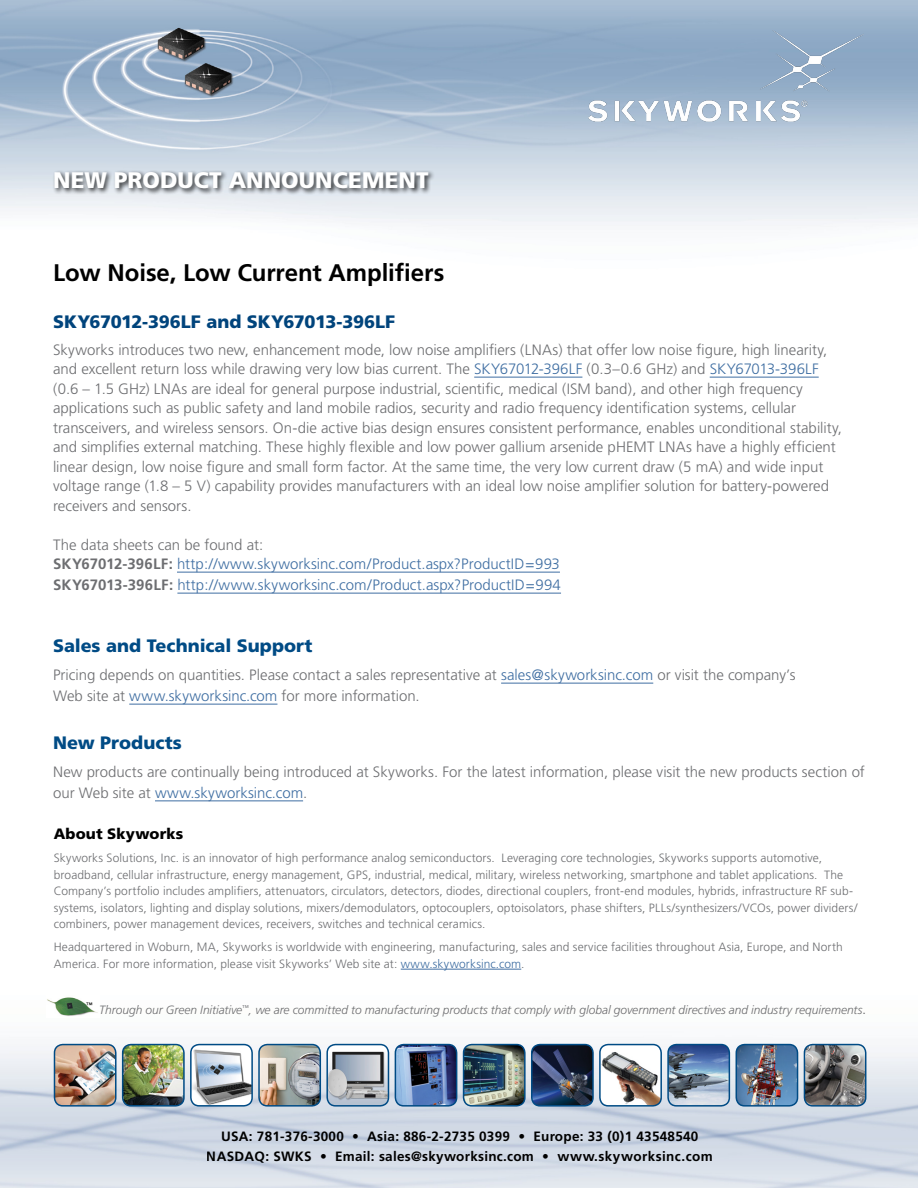
<style>
.page{position:relative;width:918px;height:1188px;background:#fff}
.page>*{position:absolute;margin:0;border:0;box-sizing:border-box;transform-origin:0 0}
.t1{font:700 24px "Frutiger";letter-spacing:-.005em;color:#000}
.t2{font:900 22.5px "Frutiger";letter-spacing:.005em;color:#fff}
.t3{font:900 18px "Frutiger";letter-spacing:-.005em;color:#004b85}
.t4{font:900 18px "Frutiger";letter-spacing:-.01em;color:#00447c}
.t5{font:300 15px/19.5px "Frutiger";color:#6d6e71}
.t6{font:300 15px/19.5px "Frutiger";color:#3f6ea2}
.t7{font:900 15px "Frutiger";letter-spacing:.015em;color:#000}
.t8{font:700 13.5px/19.5px "Frutiger";letter-spacing:.02em;color:#000;text-align:center}
.t9{font:300 12px/16.5px "Frutiger";letter-spacing:.005em;color:#6d6e71}
.t10{font:italic 300 12px "Frutiger";letter-spacing:-.005em;color:#6d6e71}
.t11{font:6.45px "Frutiger";color:#000}
.s1{color:#3f6ea2}
.s2{color:#6d6e71}
.s3{font-weight:700;color:#6d6e71}
.s4{font-style:normal;font-size:15px}
</style>
<div class="page">
<img style="left:0;top:0;width:918px;height:378px">
<img style="left:0;top:1043px;width:918px;height:145px">
<hr style="left:474px;top:377px;width:108px;height:1px;background:#3f6ea2">
<hr style="left:710px;top:377px;width:109px;height:1px;background:#3f6ea2">
<hr style="left:177px;top:572px;width:383px;height:1px;background:#3f6ea2">
<hr style="left:177px;top:593px;width:384px;height:1px;background:#3f6ea2">
<hr style="left:501px;top:683px;width:152px;height:1px;background:#3f6ea2">
<hr style="left:129px;top:704px;width:148px;height:1px;background:#3f6ea2">
<hr style="left:155px;top:800px;width:148px;height:1px;background:#3f6ea2">
<hr style="left:401px;top:969px;width:120px;height:1px;background:#3f6ea2">
<img style="left:589px;top:30px;width:275px;height:91px">
<img style="left:47px;top:997px;width:51px;height:19px">
<div style="left:53px;top:170px;width:382px;height:25px;background:#000;opacity:.75"></div>
<img style="left:395px;top:1045px;width:62px;height:61px">
<div style="left:395px;top:1044px;width:62px;height:63px;border:2px solid #004b85;border-radius:8px"></div>
<img style="left:804px;top:1045px;width:62px;height:61px">
<div style="left:804px;top:1044px;width:62px;height:63px;border:2px solid #004b85;border-radius:8px"></div>
<img style="left:668px;top:1045px;width:61px;height:61px">
<div style="left:667px;top:1044px;width:63px;height:63px;border:2px solid #004b85;border-radius:8px"></div>
<div style="left:600px;top:1045px;width:61px;height:61px;background:#fff;border-radius:8px"></div>
<img style="left:600px;top:1052px;width:61px;height:54px">
<div style="left:599px;top:1044px;width:63px;height:63px;border:2px solid #004b85;border-radius:8px"></div>
<img style="left:532px;top:1045px;width:61px;height:61px">
<div style="left:531px;top:1044px;width:63px;height:63px;border:2px solid #004b85;border-radius:8px"></div>
<img style="left:464px;top:1045px;width:61px;height:60px">
<div style="left:463px;top:1044px;width:63px;height:63px;border:2px solid #004b85;border-radius:8px"></div>
<img style="left:123px;top:1045px;width:61px;height:61px">
<div style="left:122px;top:1044px;width:63px;height:63px;border:2px solid #004b85;border-radius:8px"></div>
<img style="left:259px;top:1045px;width:61px;height:61px">
<div style="left:258px;top:1044px;width:63px;height:63px;border:2px solid #004b85;border-radius:8px"></div>
<img style="left:54px;top:1045px;width:62px;height:61px">
<div style="left:54px;top:1044px;width:63px;height:63px;border:2px solid #004b85;border-radius:8px"></div>
<img style="left:736px;top:1045px;width:62px;height:61px">
<div style="left:736px;top:1044px;width:62px;height:63px;border:2px solid #004b85;border-radius:8px"></div>
<img style="left:327px;top:1045px;width:61px;height:61px">
<div style="left:326px;top:1044px;width:63px;height:63px;border:2px solid #004b85;border-radius:8px"></div>
<img style="left:191px;top:1045px;width:61px;height:61px">
<div style="left:190px;top:1044px;width:63px;height:63px;border:2px solid #004b85;border-radius:8px"></div>
<h2 class="t2" style="left:53px;top:167px;width:194px">New product ann</h2>
<h2 class="t2" style="left:281px;top:167px;width:133px">ouncement</h2>
<h1 class="t1" style="left:53px;top:258px;width:393px">Low Noise, Low Current Amplifiers</h1>
<p class="t4" style="left:53px;top:311px;width:344px">SKY67012-396LF and SKY67013-396LF</p>
<p class="t5" style="left:53px;top:340px;width:791px">Skyworks introduces two new, enhancement mode, low noise amplifiers (LNAs) that offer low noise figure, high linearity, and excellent return loss while drawing very low bias current. The <span class="s1">SKY67012-396LF</span> (0.3–0.6 GHz) and <span class="s1">SKY67013-396LF </span>(0.6 – 1.5 GHz) LNAs are ideal for general purpose industrial, scientific, medical (ISM band), and other high frequency applications such as public safety and land mobile radios, security and radio frequency identification systems, cellular transceivers, and wireless sensors. On-die active bias design ensures consistent performance, enables unconditional stability, and simplifies external matching. These highly flexible and low power gallium arsenide pHEMT LNAs have a highly efficient linear design, low noise figure and small form factor. At the same time, the very low current draw (5 mA) and wide input voltage range (1.8 – 5 V) capability provides manufacturers with an ideal low noise amplifier solution for battery-powered receivers and sensors.</p>
<p class="t6" style="left:53px;top:535px;width:508px"><span class="s2">The data sheets can be found at:<br></span><span class="s3">SKY67012-396LF:</span> http://www.skyworksinc.com/Product.aspx?ProductID=993</p>
<p class="t6" style="left:53px;top:575px;width:509px"><span class="s3">SKY67013-396LF:</span> http://www.skyworksinc.com/Product.aspx?ProductID=994</p>
<p class="t3" style="left:53px;top:635px;width:261px">Sales and Technical Support</p>
<p class="t5" style="left:53px;top:664px;width:744px;line-height:21px">Pricing depends on quantities. Please contact a sales representative at <span class="s1">sales@skyworksinc.com</span> or visit the company’s<br>Web site at <span class="s1">www.skyworksinc.com</span> for more information.</p>
<p class="t3" style="left:53px;top:732px;width:130px">New Products</p>
<p class="t5" style="left:53px;top:761px;width:813px;line-height:21px">New products are continually being introduced at Skyworks. For the latest information, please visit the new products section of our Web site at <span class="s1">www.skyworksinc.com</span>.</p>
<p class="t7" style="left:54px;top:825px;width:131px">About Skyworks</p>
<p class="t9" style="left:54px;top:850px;width:805px">Skyworks Solutions, Inc. is an innovator of high performance analog semiconductors. Leveraging core technologies, Skyworks supports automotive, broadband, cellular infrastructure, energy management, GPS, industrial, medical, military, wireless networking, smartphone and tablet applications. The Company’s portfolio includes amplifiers, attenuators, circulators, detectors, diodes, directional couplers, front-end modules, hybrids, infrastructure RF sub&shy;systems, isolators, lighting and display solutions, mixers/demodulators, optocouplers, optoisolators, phase shifters, PLLs/synthesizers/VCOs, power dividers/ combiners, power management devices, receivers, switches and technical ceramics.</p>
<p class="t9" style="left:54px;top:939px;width:791px">Headquartered in Woburn, MA, Skyworks is worldwide with engineering, manufacturing, sales and service facilities throughout Asia, Europe, and North<br>America. For more information, please visit Skyworks’ Web site at: <span class="s1">www.skyworksinc.com</span>.</p>
<p class="t11" style="left:86px;top:1001px;width:8px">™</p>
<p class="t10" style="left:99px;top:1003px;width:769px">Through our Green Initiative<sup>™</sup>, we are committed to manufacturing products that comply with global government directives and industry requirements<span class="s4">.</span></p>
<p class="t8" style="left:207px;top:1127px;width:507px">USA: 781-376-3000 • Asia: 886-2-2735 0399 • Europe: 33 (0)1 43548540<br>NASDAQ: SWKS • Email: sales@skyworksinc.com • www.skyworksinc.com</p>
</div>
